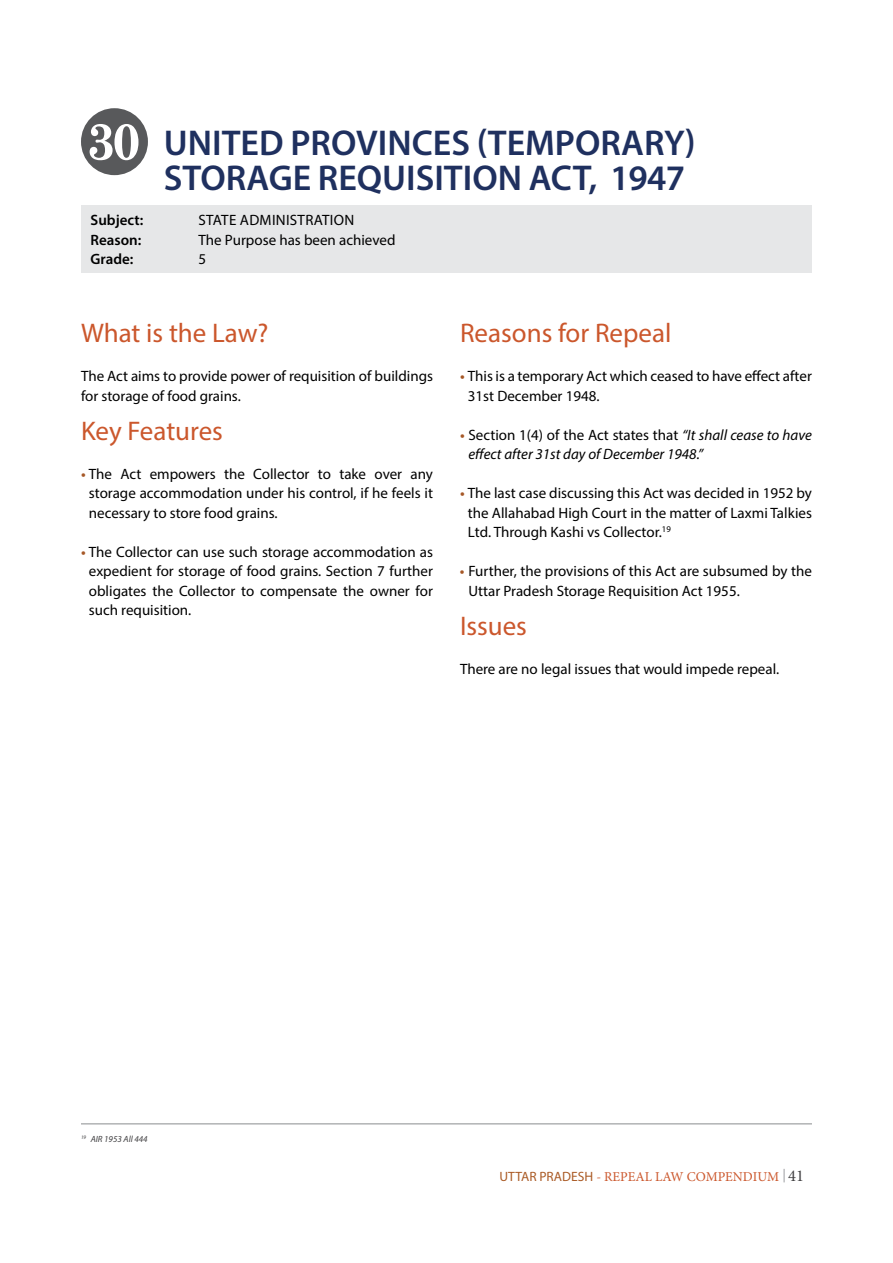
<style>
.page{position:relative;width:893px;height:1263px;background:#fff}
.page>*{position:absolute;margin:0;border:0;box-sizing:border-box;transform-origin:0 0}
.t1{font:700 51px "Century Schoolbook";color:#fff}
.t2{font:600 36px/34.5px "Myriad Pro";color:#1f305f}
.t3{font:27px "Myriad Pro";color:#cb572c}
.t4{font:15px/19.5px "Myriad Pro";color:#000}
.t5{font:italic 15px/19.5px "Myriad Pro";color:#000}
.t6{font:600 15px "Myriad Pro";color:#000}
.t7{font:13.5px "Minion Pro";color:#cb572c}
.t8{font:italic 9px "Myriad Pro";color:#414042}
.s1{font-weight:600;color:#a65827}
.s2{font-weight:600;font-style:normal;color:#a65827}
.s3{font-style:normal}
.s4{font-family:"Myriad Pro";color:#aa5b26}
.s5{color:#939598}
.s6{font-size:16.5px;color:#414042}
</style>
<div class="page">
<div style="left:81px;top:206px;width:731px;height:67px;background:#e6e7e8"></div>
<hr style="left:81px;top:1123px;width:731px;height:1px;background:#8a8c8e">
<div style="left:81px;top:108px;width:67px;height:67px;background:#58595b;border-radius:50%"></div>
<h1 class="t1" style="left:86px;top:101px;width:56px">30</h1>
<h2 class="t2" style="left:164px;top:125px;width:533px">UNITED PROVINCES (TEMPORARY)<br>STORAGE REQUISITION ACT, 1947</h2>
<p class="t6" style="left:91px;top:210px;width:54px">Subject:</p>
<p class="t4" style="left:199px;top:210px;width:17px">State</p>
<p class="t4" style="left:240px;top:210px;width:19px">Administration</p>
<p class="t6" style="left:91px;top:230px;width:52px">Reason:</p>
<p class="t4" style="left:199px;top:229px;width:198px">The Purpose has been achieved</p>
<p class="t6" style="left:91px;top:249px;width:44px">Grade:</p>
<p class="t4" style="left:199px;top:249px;width:9px">5</p>
<h3 class="t3" style="left:81px;top:316px;width:189px">What is the Law?</h3>
<p class="t4" style="left:81px;top:366px;width:354px">The Act aims to provide power of requisition of buildings for storage of food grains.</p>
<h3 class="t3" style="left:81px;top:414px;width:143px">Key Features</h3>
<p class="t4" style="left:89px;top:463px;width:346px;text-align:justify;text-indent:-8px"><span class="s1">•</span> The Act empowers the Collector to take over any storage accommodation under his control, if he feels it necessary to store food grains.</p>
<p class="t4" style="left:89px;top:541px;width:346px;text-align:justify;text-indent:-8px"><span class="s1">•</span> The Collector can use such storage accommodation as expedient for storage of food grains. Section 7 further obligates the Collector to compensate the owner for such requisition.</p>
<h3 class="t3" style="left:460px;top:316px;width:213px">Reasons for Repeal</h3>
<p class="t4" style="left:468px;top:366px;width:346px;text-indent:-8px"><span class="s1">•</span> This is a temporary Act which ceased to have effect after<br>31st December 1948.</p>
<p class="t5" style="left:468px;top:424px;width:345px;text-indent:-8px"><span class="s2">•</span> <span class="s3">Section 1(4) of the Act states that</span> “It shall cease to have effect after 31st day of December 1948.”</p>
<p class="t4" style="left:468px;top:483px;width:346px;text-align:justify;text-indent:-8px"><span class="s1">•</span> The last case discussing this Act was decided in 1952 by the Allahabad High Court in the matter of Laxmi Talkies Ltd. Through Kashi vs Collector.<sup>19</sup></p>
<p class="t4" style="left:468px;top:561px;width:345px;text-indent:-8px"><span class="s1">•</span> Further, the provisions of this Act are subsumed by the<br>Uttar Pradesh Storage Requisition Act 1955.</p>
<h3 class="t3" style="left:460px;top:609px;width:68px">Issues</h3>
<p class="t4" style="left:460px;top:658px;width:321px">There are no legal issues that would impede repeal.</p>
<p class="t8" style="left:81px;top:1133px;width:68px"><sup>19</sup> AIR 1953 All 444</p>
<p class="t7" style="left:499px;top:1167px;width:306px"><span class="s4">UTTAR PRADESH</span> - REPEAL LAW COMPENDIUM <span class="s5">|</span> <span class="s6">41</span></p>
</div>
